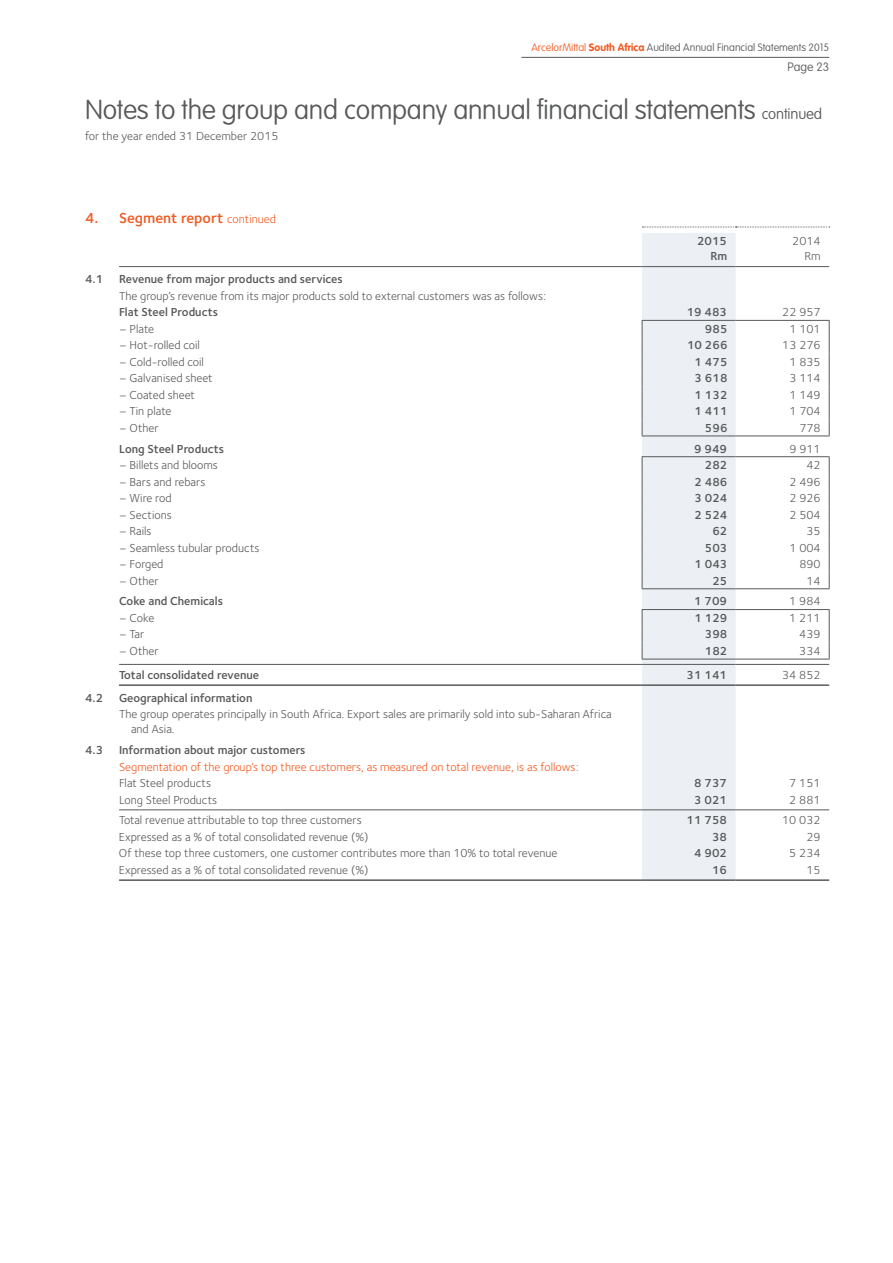
<style>
.page{position:relative;width:893px;height:1263px;background:#fff}
.page>*{position:absolute;margin:0;border:0;box-sizing:border-box;transform-origin:0 0}
.t1{font:100 27px "VAG Rounded Std";letter-spacing:-.01em;color:#58595b}
.t2{font:15px "Foundry Sterling Demi CE";color:#f15a22}
.t3{font:12px/16.5px "Foundry Sterling Book CE";color:#58595b}
.t4{font:12px/15px "Foundry Sterling Demi CE";color:#58595b;text-align:right}
.t5{font:12px/16.5px "Foundry Sterling Book CE";color:#f15a22}
.t6{font:100 12px "VAG Rounded Std";color:#58595b}
.t7{font:100 10.5px "VAG Rounded Std";color:#58595b}
.s1{color:#f15a22}
.s2{font-weight:700;color:#f15a22}
.s3{font-size:15px}
.s4{font-family:"Foundry Sterling Book CE";font-size:12px}
.s5{font-family:"Foundry Sterling Demi CE"}
.s6{font-family:"Foundry Sterling Demi CE";color:#58595b}
.s7{color:#58595b}
</style>
<div class="page">
<hr style="left:521px;top:57px;width:308px;height:1px;background:#58595b">
<div style="left:642px;top:233px;width:94px;height:646px;background:#ecf0f4"></div>
<svg style="left:642px;top:227px;width:188px;height:1px"></svg>
<hr style="left:119px;top:266px;width:523px;height:1px;background:#58595b">
<hr style="left:642px;top:266px;width:94px;height:1px;background:#58595b">
<hr style="left:736px;top:266px;width:93px;height:1px;background:#58595b">
<hr style="left:642px;top:320px;width:94px;height:1px;background:#58595b">
<hr style="left:736px;top:320px;width:94px;height:1px;background:#58595b">
<svg style="left:642px;top:321px;width:1px;height:115px"></svg>
<svg style="left:829px;top:321px;width:1px;height:115px"></svg>
<hr style="left:642px;top:436px;width:94px;height:1px;background:#58595b">
<hr style="left:736px;top:436px;width:94px;height:1px;background:#58595b">
<hr style="left:642px;top:456px;width:94px;height:1px;background:#58595b">
<hr style="left:736px;top:456px;width:94px;height:1px;background:#58595b">
<svg style="left:642px;top:457px;width:1px;height:131px"></svg>
<svg style="left:829px;top:457px;width:1px;height:131px"></svg>
<hr style="left:642px;top:588px;width:94px;height:1px;background:#58595b">
<hr style="left:736px;top:588px;width:94px;height:1px;background:#58595b">
<hr style="left:642px;top:609px;width:94px;height:1px;background:#58595b">
<hr style="left:736px;top:609px;width:94px;height:1px;background:#58595b">
<svg style="left:642px;top:610px;width:1px;height:49px"></svg>
<svg style="left:829px;top:610px;width:1px;height:49px"></svg>
<hr style="left:642px;top:659px;width:94px;height:1px;background:#58595b">
<hr style="left:736px;top:659px;width:94px;height:1px;background:#58595b">
<hr style="left:119px;top:664px;width:523px;height:1px;background:#58595b">
<hr style="left:642px;top:664px;width:94px;height:1px;background:#58595b">
<hr style="left:736px;top:664px;width:93px;height:1px;background:#58595b">
<hr style="left:119px;top:684px;width:523px;height:2px;background:#58595b">
<hr style="left:642px;top:684px;width:94px;height:2px;background:#58595b">
<hr style="left:736px;top:684px;width:93px;height:2px;background:#58595b">
<hr style="left:119px;top:879px;width:523px;height:2px;background:#58595b">
<hr style="left:642px;top:879px;width:94px;height:2px;background:#58595b">
<hr style="left:736px;top:879px;width:93px;height:2px;background:#58595b">
<hr style="left:119px;top:809px;width:523px;height:1px;background:#58595b">
<hr style="left:642px;top:809px;width:94px;height:1px;background:#58595b">
<hr style="left:736px;top:809px;width:93px;height:1px;background:#58595b">
<p class="t7" style="left:531px;top:41px;width:299px"><span class="s1">ArcelorMittal</span> <span class="s2">South Africa</span> Audited Annual Financial Statements 2015</p>
<p class="t6" style="left:788px;top:60px;width:43px">Page 23</p>
<h1 class="t1" style="left:85px;top:94px;width:739px">Notes to the group and company annual financial statements <span class="s3">continued</span></h1>
<p class="t3" style="left:85px;top:127px;width:195px">for the year ended 31 December 2015</p>
<p class="t2" style="left:85px;top:209px;width:192px">4. Segment report <span class="s4">continued</span></p>
<p class="t4" style="left:85px;top:272px;width:20px">4.1</p>
<p class="t3" style="left:119px;top:271px;width:428px"><span class="s5">Revenue from major products and services<br></span>The group’s revenue from its major products sold to external customers was as follows:<br><span class="s5">Flat Steel Products</span></p>
<p class="t4" style="left:697px;top:234px;width:32px">2015<br>Rm</p>
<p class="t3" style="left:792px;top:234px;width:30px;line-height:15px;text-align:right">2014<br>Rm</p>
<p class="t4" style="left:687px;top:305px;width:42px">19 483</p>
<p class="t3" style="left:782px;top:304px;width:40px">22 957</p>
<p class="t3" style="left:119px;top:320px;width:37px">– Plate</p>
<p class="t4" style="left:705px;top:321px;width:24px">985</p>
<p class="t3" style="left:789px;top:320px;width:33px">1 101</p>
<p class="t3" style="left:119px;top:337px;width:82px">– Hot-rolled coil</p>
<p class="t4" style="left:687px;top:338px;width:42px">10 266</p>
<p class="t3" style="left:782px;top:337px;width:40px">13 276</p>
<p class="t3" style="left:119px;top:354px;width:86px">– Cold-rolled coil</p>
<p class="t4" style="left:695px;top:354px;width:34px">1 475</p>
<p class="t3" style="left:789px;top:354px;width:33px">1 835</p>
<p class="t3" style="left:119px;top:370px;width:95px">– Galvanised sheet</p>
<p class="t4" style="left:695px;top:371px;width:34px">3 618</p>
<p class="t3" style="left:789px;top:370px;width:33px">3 114</p>
<p class="t3" style="left:119px;top:387px;width:78px">– Coated sheet</p>
<p class="t4" style="left:695px;top:388px;width:34px">1 132</p>
<p class="t3" style="left:789px;top:387px;width:33px">1 149</p>
<p class="t3" style="left:119px;top:403px;width:54px">– Tin plate</p>
<p class="t4" style="left:695px;top:404px;width:34px">1 411</p>
<p class="t3" style="left:789px;top:403px;width:33px">1 704</p>
<p class="t3" style="left:119px;top:420px;width:41px">– Other</p>
<p class="t4" style="left:705px;top:421px;width:24px">596</p>
<p class="t3" style="left:799px;top:420px;width:23px">778</p>
<p class="t4" style="left:119px;top:441px;width:107px">Long Steel Products</p>
<p class="t4" style="left:694px;top:441px;width:34px">9 949</p>
<p class="t3" style="left:789px;top:440px;width:33px">9 911</p>
<p class="t3" style="left:119px;top:457px;width:100px">– Billets and blooms</p>
<p class="t4" style="left:705px;top:458px;width:24px">282</p>
<p class="t3" style="left:806px;top:457px;width:16px">42</p>
<p class="t3" style="left:119px;top:473px;width:88px">– Bars and rebars</p>
<p class="t4" style="left:694px;top:474px;width:34px">2 486</p>
<p class="t3" style="left:789px;top:473px;width:33px">2 496</p>
<p class="t3" style="left:119px;top:490px;width:54px">– Wire rod</p>
<p class="t4" style="left:694px;top:491px;width:34px">3 024</p>
<p class="t3" style="left:789px;top:490px;width:33px">2 926</p>
<p class="t3" style="left:119px;top:506px;width:54px">– Sections</p>
<p class="t4" style="left:694px;top:507px;width:34px">2 524</p>
<p class="t3" style="left:789px;top:506px;width:33px">2 504</p>
<p class="t3" style="left:119px;top:523px;width:34px">– Rails</p>
<p class="t4" style="left:712px;top:524px;width:17px">62</p>
<p class="t3" style="left:806px;top:523px;width:16px">35</p>
<p class="t3" style="left:119px;top:539px;width:142px">– Seamless tubular products</p>
<p class="t4" style="left:705px;top:540px;width:24px">503</p>
<p class="t3" style="left:789px;top:539px;width:33px">1 004</p>
<p class="t3" style="left:119px;top:556px;width:46px">– Forged</p>
<p class="t4" style="left:694px;top:557px;width:34px">1 043</p>
<p class="t3" style="left:799px;top:556px;width:23px">890</p>
<p class="t3" style="left:119px;top:572px;width:41px">– Other</p>
<p class="t4" style="left:712px;top:573px;width:17px">25</p>
<p class="t3" style="left:806px;top:572px;width:16px">14</p>
<p class="t4" style="left:119px;top:594px;width:106px">Coke and Chemicals</p>
<p class="t4" style="left:694px;top:594px;width:34px">1 709</p>
<p class="t3" style="left:789px;top:593px;width:33px">1 984</p>
<p class="t3" style="left:119px;top:610px;width:37px">– Coke</p>
<p class="t4" style="left:694px;top:611px;width:34px">1 129</p>
<p class="t3" style="left:789px;top:610px;width:33px">1 211</p>
<p class="t3" style="left:119px;top:626px;width:27px">– Tar</p>
<p class="t4" style="left:705px;top:627px;width:24px">398</p>
<p class="t3" style="left:799px;top:626px;width:23px">439</p>
<p class="t3" style="left:119px;top:643px;width:41px">– Other</p>
<p class="t4" style="left:705px;top:644px;width:24px">182</p>
<p class="t3" style="left:799px;top:643px;width:23px">334</p>
<p class="t4" style="left:119px;top:668px;width:142px">Total consolidated revenue</p>
<p class="t4" style="left:687px;top:668px;width:42px">31 141</p>
<p class="t3" style="left:782px;top:667px;width:40px">34 852</p>
<p class="t4" style="left:85px;top:691px;width:20px">4.2</p>
<p class="t3" style="left:119px;top:690px;width:494px"><span class="s5">Geographical information<br></span>The group operates principally in South Africa. Export sales are primarily sold into sub-Saharan Africa</p>
<p class="t3" style="left:131px;top:721px;width:45px">and Asia.</p>
<p class="t4" style="left:85px;top:743px;width:20px">4.3</p>
<p class="t5" style="left:119px;top:742px;width:461px"><span class="s6">Information about major customers<br></span>Segmentation of the group’s top three customers, as measured on total revenue, is as follows:<br><span class="s7">Flat Steel products</span></p>
<p class="t4" style="left:694px;top:776px;width:34px">8 737</p>
<p class="t3" style="left:789px;top:775px;width:33px">7 151</p>
<p class="t3" style="left:119px;top:791px;width:100px">Long Steel Products</p>
<p class="t4" style="left:694px;top:792px;width:34px">3 021</p>
<p class="t3" style="left:789px;top:791px;width:33px">2 881</p>
<p class="t3" style="left:119px;top:812px;width:244px">Total revenue attributable to top three customers</p>
<p class="t4" style="left:687px;top:813px;width:42px">11 758</p>
<p class="t3" style="left:782px;top:812px;width:40px">10 032</p>
<p class="t3" style="left:119px;top:829px;width:251px">Expressed as a % of total consolidated revenue (%)</p>
<p class="t4" style="left:712px;top:830px;width:17px">38</p>
<p class="t3" style="left:806px;top:829px;width:16px">29</p>
<p class="t3" style="left:119px;top:845px;width:440px">Of these top three customers, one customer contributes more than 10% to total revenue</p>
<p class="t4" style="left:694px;top:846px;width:34px">4 902</p>
<p class="t3" style="left:789px;top:845px;width:33px">5 234</p>
<p class="t3" style="left:119px;top:862px;width:251px">Expressed as a % of total consolidated revenue (%)</p>
<p class="t4" style="left:712px;top:863px;width:17px">16</p>
<p class="t3" style="left:806px;top:862px;width:16px">15</p>
</div>
